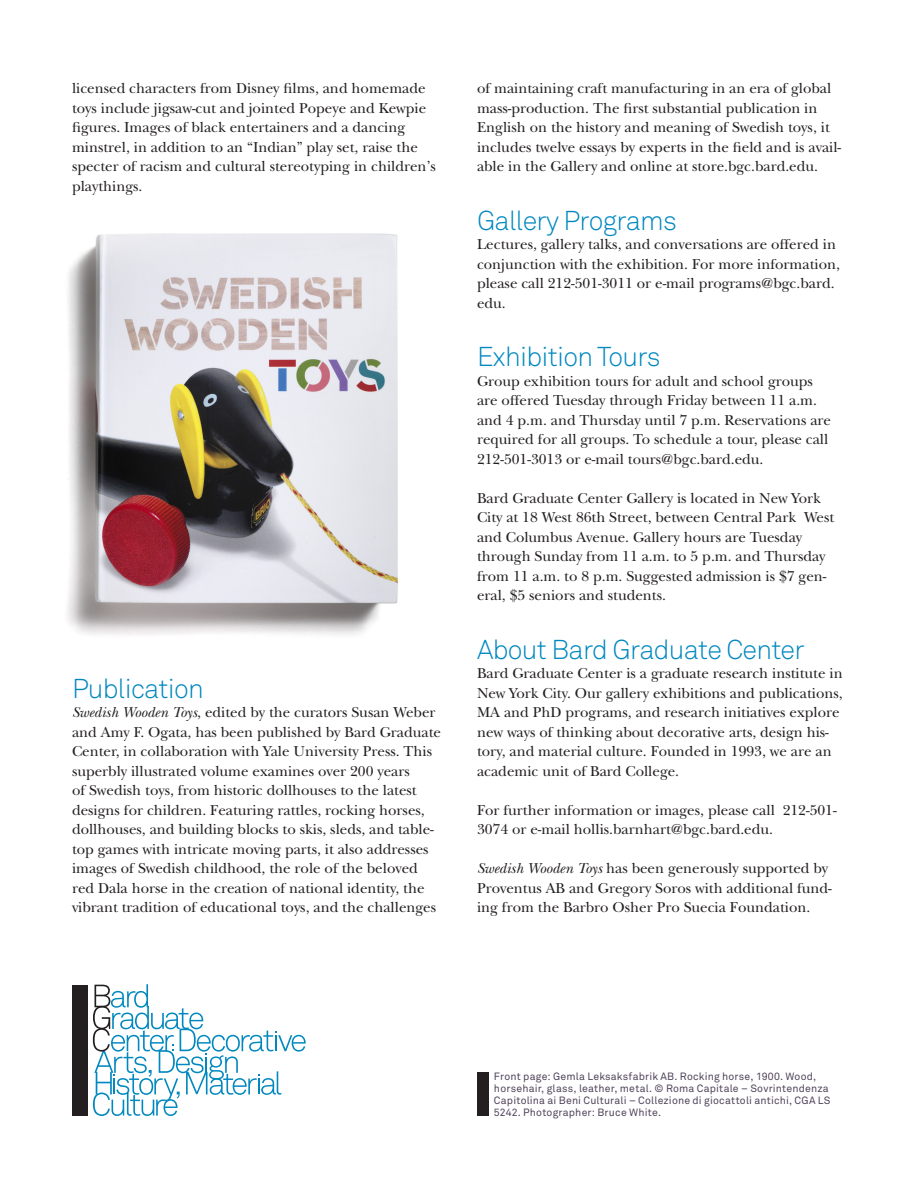
<style>
.page{position:relative;width:918px;height:1188px;background:#fff}
.page>*{position:absolute;margin:0;border:0;box-sizing:border-box;transform-origin:0 0}
.t1{font:300 27px "Akkurat";letter-spacing:-.025em;color:#0088bf}
.t2{font:15px/19.5px "New Baskerville";color:#231f20}
.t3{font:10.5px/12px "Akkurat";letter-spacing:.02em;color:#50445b}
.s1{font-style:italic}
</style>
<div class="page">
<svg style="left:93px;top:984px;width:213px;height:132px"></svg>
<div style="left:72px;top:985px;width:16px;height:131px;background:#231f20"></div>
<img style="left:67px;top:233px;width:331px;height:402px">
<div style="left:477px;top:1072px;width:11px;height:44px;background:#231f20"></div>
<p class="t2" style="left:72px;top:78px;width:365px">licensed characters from Disney films, and homemade toys include jigsaw-cut and jointed Popeye and Kewpie figures. Images of black entertainers and a dancing minstrel, in addition to an “Indian” play set, raise the specter of racism and cultural stereotyping in children’s playthings.</p>
<h1 class="t1" style="left:72px;top:671px;width:134px">Publication</h1>
<p class="t2" style="left:72px;top:702px;width:371px"><span class="s1">Swedish Wooden Toys</span>, edited by the curators Susan Weber and Amy F. Ogata, has been published by Bard Graduate Center, in collaboration with Yale University Press. This superbly illustrated volume examines over 200 years<br>of Swedish toys, from historic dollhouses to the latest designs for children. Featuring rattles, rocking horses, dollhouses, and building blocks to skis, sleds, and table&shy;top games with intricate moving parts, it also addresses images of Swedish childhood, the role of the beloved red Dala horse in the creation of national identity, the vibrant tradition of educational toys, and the challenges</p>
<p class="t2" style="left:477px;top:78px;width:366px">of maintaining craft manufacturing in an era of global mass-production. The first substantial publication in English on the history and meaning of Swedish toys, it includes twelve essays by experts in the field and is avail&shy;able in the Gallery and online at store.bgc.bard.edu.</p>
<h1 class="t1" style="left:477px;top:203px;width:202px">Gallery Programs</h1>
<p class="t2" style="left:477px;top:234px;width:364px">Lectures, gallery talks, and conversations are offered in conjunction with the exhibition. For more information, please call 212-501-3011 or e-mail programs@bgc.bard. edu.</p>
<h1 class="t1" style="left:477px;top:340px;width:185px">Exhibition Tours</h1>
<p class="t2" style="left:477px;top:371px;width:356px">Group exhibition tours for adult and school groups are offered Tuesday through Friday between 11 a.m. and 4 p.m. and Thursday until 7 p.m. Reservations are required for all groups. To schedule a tour, please call 212-501-3013 or e-mail tours@bgc.bard.edu.</p>
<p class="t2" style="left:477px;top:488px;width:359px">Bard Graduate Center Gallery is located in New York City at 18 West 86th Street, between Central Park West and Columbus Avenue. Gallery hours are Tuesday through Sunday from 11 a.m. to 5 p.m. and Thursday from 11 a.m. to 8 p.m. Suggested admission is $7 gen&shy;eral, $5 seniors and students.</p>
<h1 class="t1" style="left:477px;top:632px;width:329px">About Bard Graduate Center</h1>
<p class="t2" style="left:477px;top:663px;width:367px">Bard Graduate Center is a graduate research institute in New York City. Our gallery exhibitions and publications, MA and PhD programs, and research initiatives explore new ways of thinking about decorative arts, design his&shy;tory, and material culture. Founded in 1993, we are an academic unit of Bard College.</p>
<p class="t2" style="left:477px;top:800px;width:361px">For further information or images, please call 212-501-<br>3074 or e-mail hollis.barnhart@bgc.bard.edu.</p>
<p class="t2" style="left:477px;top:858px;width:356px"><span class="s1">Swedish Wooden Toys</span> has been generously supported by<br>Proventus AB and Gregory Soros with additional fund&shy;ing from the Barbro Osher Pro Suecia Foundation.</p>
<p class="t3" style="left:494px;top:1070px;width:338px">Front page: Gemla Leksaksfabrik AB. Rocking horse, 1900. Wood, horsehair, glass, leather, metal. © Roma Capitale – Sovrintendenza Capitolina ai Beni Culturali – Collezione di giocattoli antichi, CGA LS 5242. Photographer: Bruce White.</p>
</div>
